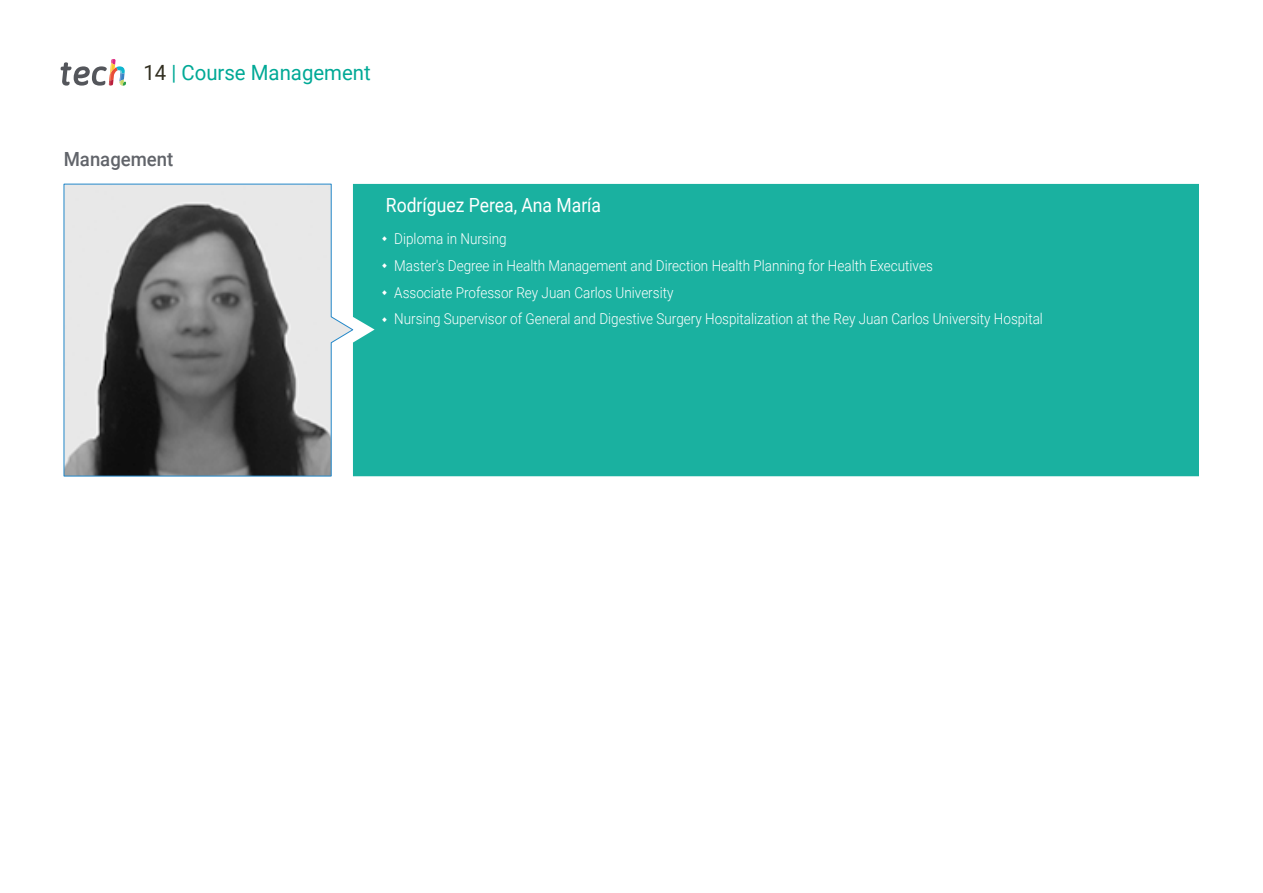
<style>
.page{position:relative;width:1263px;height:893px;background:#fff}
.page>*{position:absolute;margin:0;border:0;box-sizing:border-box;transform-origin:0 0}
.t1{font:21px "Roboto";color:#00a996}
.t2{font:19.5px "Roboto";color:#fff;scale:.9 1}
.t3{font:500 19.5px "Roboto";color:#61646a;scale:.95 1}
.t4{font:300 15px/26.7px "Roboto";color:#fff;scale:.9 1}
.s1{color:#312e20}
</style>
<div class="page">
<svg style="left:61px;top:59px;width:65px;height:27px"></svg>
<div style="left:353px;top:184px;width:846px;height:292px;background:#1ab1a0"></div>
<svg style="left:64px;top:184px;width:289px;height:292px;background:#919292"></svg>
<svg style="left:382px;top:236px;width:5px;height:5px"></svg>
<svg style="left:382px;top:263px;width:5px;height:5px"></svg>
<svg style="left:382px;top:290px;width:5px;height:5px"></svg>
<svg style="left:382px;top:317px;width:5px;height:5px"></svg>
<h1 class="t1" style="left:144px;top:57px;width:229px"><span class="s1">14</span> | Course Management</h1>
<h2 class="t3" style="left:64px;top:145px;width:117px">Management</h2>
<h2 class="t2" style="left:386px;top:192px;width:241px">Rodríguez Perea, Ana María</h2>
<p class="t4" style="left:394px;top:225px;width:722px">Diploma in Nursing<br>Master's Degree in Health Management and Direction Health Planning for Health Executives<br>Associate Professor Rey Juan Carlos University<br>Nursing Supervisor of General and Digestive Surgery Hospitalization at the Rey Juan Carlos University Hospital</p>
</div>
